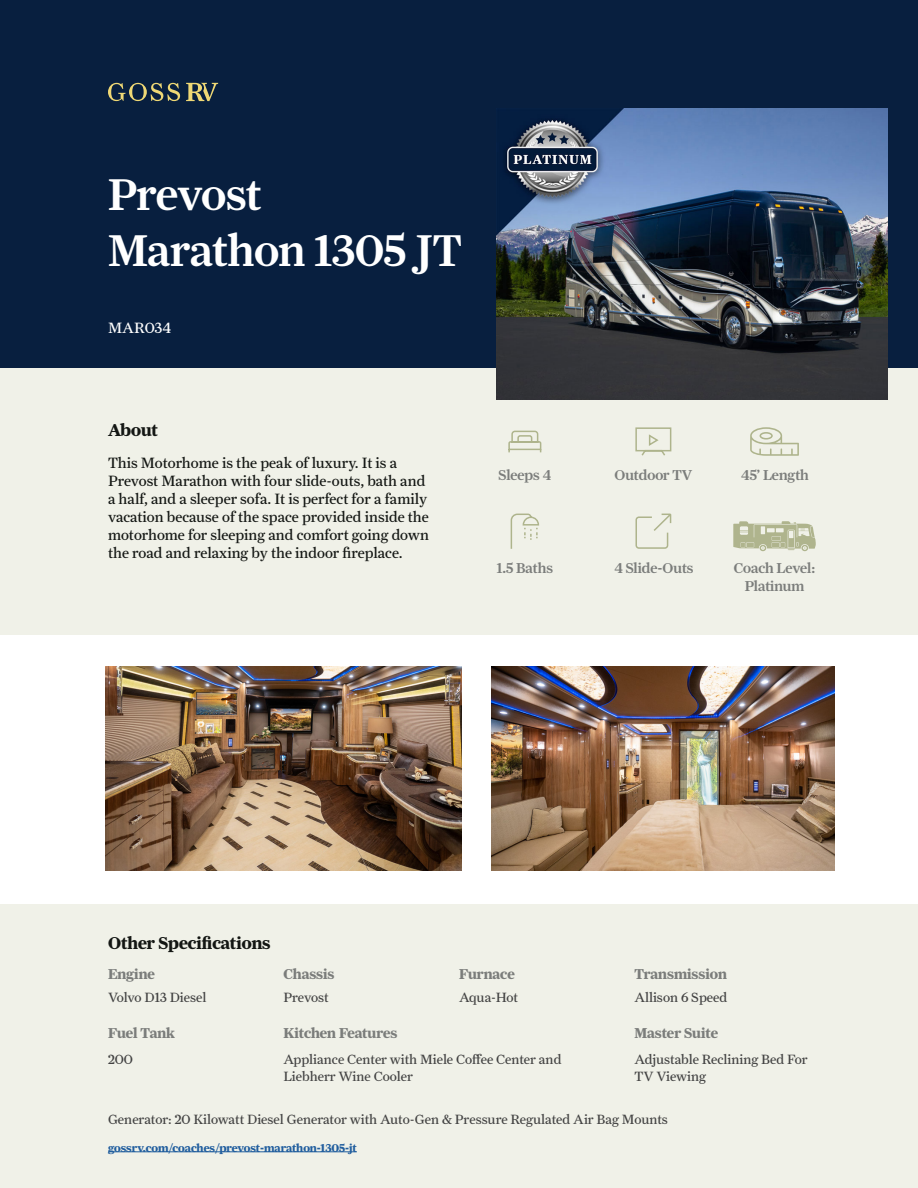
<style>
.page{position:relative;width:918px;height:1188px;background:#fff}
.page>*{position:absolute;margin:0;border:0;box-sizing:border-box;transform-origin:0 0}
.t1{font:500 46.5px/55.8px "Farnham Headline";color:#fff}
.t2{font:700 18px "Farnham Headline";color:#131613}
.t3{font:15px/18px "Farnham Text";color:#131613}
.t4{font:700 15px "Farnham Headline";color:#7b7d7b}
.t5{font:500 15px/18px "Farnham Headline";color:#7b7d7b;text-align:center}
.t6{font:15px "Farnham Text";color:#fff}
.t7{font:13.5px/16.2px "Farnham Text";color:#424242}
.t8{font:700 12px "Farnham Headline";color:#215e9e}
</style>
<div class="page">
<div style="left:0;top:904px;width:918px;height:284px;background:#f0f1e8"></div>
<div style="left:0;top:367px;width:918px;height:268px;background:#f0f1e8"></div>
<div style="left:0;top:0;width:918px;height:367px;background:#081f3f"></div>
<img style="left:497px;top:108px;width:391px;height:292px">
<svg style="left:108px;top:83px;width:110px;height:18px"></svg>
<svg style="left:508px;top:430px;width:34px;height:23px"></svg>
<svg style="left:510px;top:513px;width:29px;height:36px"></svg>
<svg style="left:635px;top:513px;width:37px;height:36px"></svg>
<svg style="left:750px;top:427px;width:49px;height:29px"></svg>
<svg style="left:733px;top:521px;width:83px;height:30px"></svg>
<hr style="left:108px;top:1152px;width:249px;height:1px;background:#215e9e">
<svg style="left:635px;top:427px;width:37px;height:29px"></svg>
<img style="left:106px;top:667px;width:356px;height:203px">
<img style="left:492px;top:667px;width:343px;height:203px">
<h1 class="t1" style="left:108px;top:166px;width:355px">Prevost<br>Marathon 1305 JT</h1>
<p class="t6" style="left:108px;top:319px;width:65px">MAR034</p>
<p class="t2" style="left:108px;top:420px;width:52px">About</p>
<p class="t3" style="left:108px;top:453px;width:322px">This Motorhome is the peak of luxury. It is a Prevost Marathon with four slide-outs, bath and a half, and a sleeper sofa. It is perfect for a family vacation because of the space provided inside the motorhome for sleeping and comfort going down the road and relaxing by the indoor fireplace.</p>
<p class="t5" style="left:499px;top:466px;width:54px">Sleeps 4</p>
<p class="t5" style="left:615px;top:466px;width:79px">Outdoor TV</p>
<p class="t5" style="left:741px;top:466px;width:69px">45’ Length</p>
<p class="t5" style="left:497px;top:559px;width:58px">1.5 Baths</p>
<p class="t5" style="left:614px;top:559px;width:81px">4 Slide-Outs</p>
<p class="t5" style="left:734px;top:559px;width:83px">Coach Level:<br>Platinum</p>
<p class="t2" style="left:108px;top:933px;width:164px">Other Specifications</p>
<p class="t4" style="left:108px;top:965px;width:48px">Engine</p>
<p class="t4" style="left:284px;top:965px;width:53px">Chassis</p>
<p class="t4" style="left:459px;top:965px;width:57px">Furnace</p>
<p class="t4" style="left:634px;top:965px;width:94px">Transmission</p>
<p class="t7" style="left:108px;top:989px;width:100px">Volvo D13 Diesel</p>
<p class="t7" style="left:284px;top:989px;width:47px">Prevost</p>
<p class="t7" style="left:459px;top:989px;width:61px">Aqua-Hot</p>
<p class="t7" style="left:634px;top:989px;width:94px">Allison 6 Speed</p>
<p class="t4" style="left:108px;top:1024px;width:69px">Fuel Tank</p>
<p class="t4" style="left:284px;top:1024px;width:116px">Kitchen Features</p>
<p class="t4" style="left:634px;top:1024px;width:85px">Master Suite</p>
<p class="t7" style="left:108px;top:1052px;width:26px">200</p>
<p class="t7" style="left:284px;top:1052px;width:280px">Appliance Center with Miele Coffee Center and<br>Liebherr Wine Cooler</p>
<p class="t7" style="left:634px;top:1052px;width:175px">Adjustable Reclining Bed For<br>TV Viewing</p>
<p class="t7" style="left:108px;top:1111px;width:562px">Generator: 20 Kilowatt Diesel Generator with Auto-Gen &amp; Pressure Regulated Air Bag Mounts</p>
<p class="t8" style="left:108px;top:1141px;width:250px">gossrv.com/coaches/prevost-marathon-1305-jt</p>
</div>
